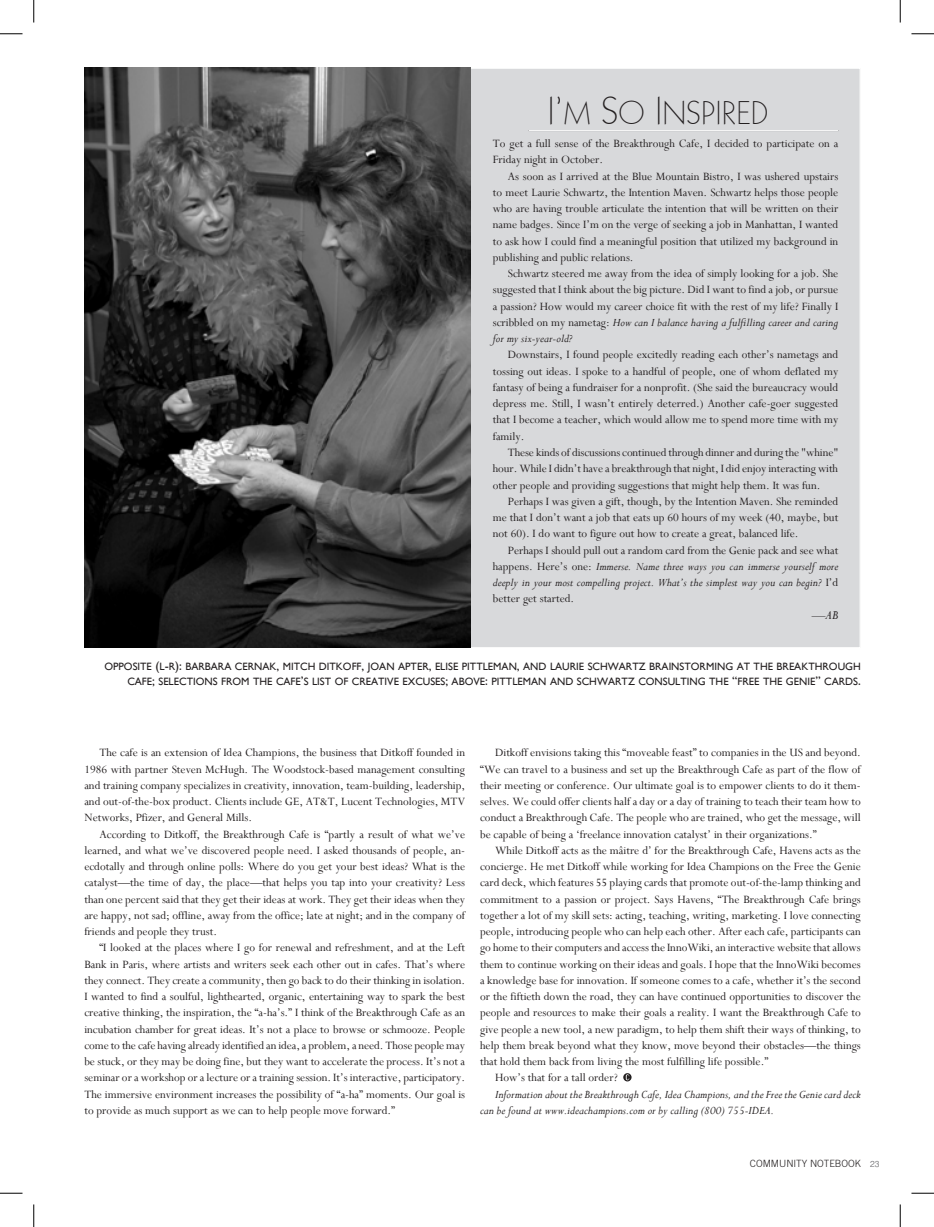
<style>
.page{position:relative;width:934px;height:1227px;background:#fff}
.page>*{position:absolute;margin:0;border:0;box-sizing:border-box;transform-origin:0 0}
.t1{font:31.88px "Geometric 231 BT Light C";color:#231f20}
.t2{font:italic 13.75px "Perpetua";color:#231f20}
.t3{font:12.5px/16.2px "Perpetua";color:#231f20;text-align:justify}
.t4{font:italic 12.5px/16.2px "Perpetua";color:#231f20;text-align:justify}
.t5{font:10.62px/15px "Gill Sans";color:#231f20;text-align:right}
.t6{font:300 10px "Trade Gothic";letter-spacing:-.005em;color:#231f20}
.s1{font-size:37.5px}
.s2{font-style:italic}
.s3{font-style:normal}
.s4{font-size:12.5px}
.s5{font-family:"Swiss 721 BT";font-size:8.75px;color:#5f5f62}
</style>
<div class="page">
<div style="left:85px;top:68px;width:775px;height:579px;background:#d8d9db"></div>
<hr style="left:529px;top:130px;width:309px;height:1px;background:#fff">
<img style="left:84px;top:68px;width:387px;height:579px">
<svg style="left:623px;top:1072px;width:8px;height:9px"></svg>
<svg style="left:626px;top:1074px;width:3px;height:6px"></svg>
<svg style="left:34px;top:0;width:1px;height:22px"></svg>
<svg style="left:0;top:34px;width:22px;height:1px"></svg>
<svg style="left:900px;top:0;width:1px;height:22px"></svg>
<svg style="left:911px;top:34px;width:23px;height:1px"></svg>
<svg style="left:34px;top:1204px;width:1px;height:22px"></svg>
<svg style="left:0;top:1192px;width:22px;height:1px"></svg>
<svg style="left:900px;top:1204px;width:1px;height:22px"></svg>
<svg style="left:911px;top:1192px;width:23px;height:1px"></svg>
<h1 class="t1" style="left:547px;top:92px;width:222px"><span class="s1">I’</span>M <span class="s1">S</span>O <span class="s1">I</span>NSPIRED</h1>
<p class="t3" style="left:493px;top:135px;width:347px">To get a full sense of the Breakthrough Cafe, I decided to participate on a<br>Friday night in October.</p>
<p class="t3" style="left:493px;top:168px;width:347px;text-indent:15px">As soon as I arrived at the Blue Mountain Bistro, I was ushered upstairs to meet Laurie Schwartz, the Intention Maven. Schwartz helps those people who are having trouble articulate the intention that will be written on their name badges. Since I’m on the verge of seeking a job in Manhattan, I wanted to ask how I could find a meaningful position that utilized my background in publishing and public relations.</p>
<p class="t3" style="left:493px;top:265px;width:347px;text-indent:15px">Schwartz steered me away from the idea of simply looking for a job. She suggested that I think about the big picture. Did I want to find a job, or pursue a passion? How would my career choice fit with the rest of my life? Finally I scribbled on my nametag: <span class="s2">How can I balance having a fulfilling career and caring for my six-year-old?</span></p>
<p class="t3" style="left:493px;top:346px;width:347px;text-indent:15px">Downstairs, I found people excitedly reading each other’s nametags and tossing out ideas. I spoke to a handful of people, one of whom deflated my fantasy of being a fundraiser for a nonprofit. (She said the bureaucracy would depress me. Still, I wasn’t entirely deterred.) Another cafe-goer suggested that I become a teacher, which would allow me to spend more time with my family.</p>
<p class="t3" style="left:493px;top:444px;width:347px;text-indent:15px">These kinds of discussions continued through dinner and during the "whine" hour. While I didn’t have a breakthrough that night, I did enjoy interacting with other people and providing suggestions that might help them. It was fun.</p>
<p class="t3" style="left:493px;top:493px;width:347px;text-indent:15px">Perhaps I was given a gift, though, by the Intention Maven. She reminded me that I don’t want a job that eats up 60 hours of my week (40, maybe, but not 60). I do want to figure out how to create a great, balanced life.</p>
<p class="t4" style="left:493px;top:541px;width:347px;text-indent:15px"><span class="s3">Perhaps I should pull out a random card from the Genie pack and see what happens. Here’s one:</span> Immerse. Name three ways you can immerse yourself more deeply in your most compelling project. What’s the simplest way you can begin? <span class="s3">I’d better get started.</span></p>
<p class="t2" style="left:812px;top:606px;width:28px">—AB</p>
<p class="t5" style="left:104px;top:658px;width:758px">OPPOSITE <span class="s4">(</span>L<span class="s4">-</span>R<span class="s4">):</span> BARBARA CERNAK<span class="s4">,</span> MITCH DITKOFF<span class="s4">,</span> JOAN APTER<span class="s4">,</span> ELISE PITTLEMAN<span class="s4">,</span> AND LAURIE SCHWARTZ BRAINSTORMING AT THE BREAKTHROUGH<br>CAFE<span class="s4">;</span> SELECTIONS FROM THE CAFE<span class="s4">’</span>S LIST OF CREATIVE EXCUSES<span class="s4">;</span> ABOVE<span class="s4">:</span> PITTLEMAN AND SCHWARTZ CONSULTING THE <span class="s4">“</span>FREE THE GENIE<span class="s4">”</span> CARDS<span class="s4">.</span></p>
<p class="t3" style="left:84px;top:744px;width:382px;text-indent:15px">The cafe is an extension of Idea Champions, the business that Ditkoff founded in 1986 with partner Steven McHugh. The Woodstock-based management consulting and training company specializes in creativity, innovation, team-building, leadership, and out-of-the-box product. Clients include GE, AT&amp;T, Lucent Technologies, MTV Networks, Pfizer, and General Mills.</p>
<p class="t3" style="left:84px;top:825px;width:382px;text-indent:15px">According to Ditkoff, the Breakthrough Cafe is “partly a result of what we’ve learned, and what we’ve discovered people need. I asked thousands of people, an&shy;ecdotally and through online polls: Where do you get your best ideas? What is the catalyst—the time of day, the place—that helps you tap into your creativity? Less than one percent said that they get their ideas at work. They get their ideas when they are happy, not sad; offline, away from the office; late at night; and in the company of friends and people they trust.</p>
<p class="t3" style="left:84px;top:939px;width:382px;text-indent:15px">“I looked at the places where I go for renewal and refreshment, and at the Left Bank in Paris, where artists and writers seek each other out in cafes. That’s where they connect. They create a community, then go back to do their thinking in isolation.<br>I wanted to find a soulful, lighthearted, organic, entertaining way to spark the best creative thinking, the inspiration, the “a-ha’s.” I think of the Breakthrough Cafe as an incubation chamber for great ideas. It’s not a place to browse or schmooze. People come to the cafe having already identified an idea, a problem, a need. Those people may be stuck, or they may be doing fine, but they want to accelerate the process. It’s not a seminar or a workshop or a lecture or a training session. It’s interactive, participatory.<br>The immersive environment increases the possibility of “a-ha” moments. Our goal is to provide as much support as we can to help people move forward.”</p>
<p class="t3" style="left:480px;top:744px;width:382px;text-indent:15px">Ditkoff envisions taking this “moveable feast” to companies in the US and beyond. “We can travel to a business and set up the Breakthrough Cafe as part of the flow of their meeting or conference. Our ultimate goal is to empower clients to do it them&shy;selves. We could offer clients half a day or a day of training to teach their team how to conduct a Breakthrough Cafe. The people who are trained, who get the message, will be capable of being a ‘freelance innovation catalyst’ in their organizations.”</p>
<p class="t3" style="left:495px;top:841px;width:367px">While Ditkoff acts as the mâitre d’ for the Breakthrough Cafe, Havens acts as the</p>
<p class="t3" style="left:480px;top:858px;width:382px">concierge. He met Ditkoff while working for Idea Champions on the Free the Genie</p>
<p class="t3" style="left:480px;top:874px;width:382px">card deck, which features 55 playing cards that promote out-of-the-lamp thinking and</p>
<p class="t3" style="left:480px;top:890px;width:382px">commitment to a passion or project. Says Havens, “The Breakthrough Cafe brings</p>
<p class="t3" style="left:480px;top:906px;width:382px">together a lot of my skill sets: acting, teaching, writing, marketing. I love connecting</p>
<p class="t3" style="left:480px;top:923px;width:382px">people, introducing people who can help each other. After each cafe, participants can</p>
<p class="t3" style="left:480px;top:939px;width:382px">go home to their computers and access the InnoWiki, an interactive website that allows</p>
<p class="t3" style="left:480px;top:955px;width:382px">them to continue working on their ideas and goals. I hope that the InnoWiki becomes</p>
<p class="t3" style="left:480px;top:971px;width:382px">a knowledge base for innovation. If someone comes to a cafe, whether it’s the second</p>
<p class="t3" style="left:480px;top:988px;width:382px">or the fiftieth down the road, they can have continued opportunities to discover the</p>
<p class="t3" style="left:480px;top:1004px;width:382px">people and resources to make their goals a reality. I want the Breakthrough Cafe to</p>
<p class="t3" style="left:480px;top:1020px;width:382px">give people a new tool, a new paradigm, to help them shift their ways of thinking, to</p>
<p class="t3" style="left:480px;top:1036px;width:382px">help them break beyond what they know, move beyond their obstacles—the things</p>
<p class="t3" style="left:480px;top:1053px;width:290px">that hold them back from living the most fulfilling life possible.”</p>
<p class="t3" style="left:495px;top:1069px;width:124px">How’s that for a tall order?</p>
<p class="t4" style="left:480px;top:1085px;width:382px;text-indent:15px">Information about the Breakthrough Cafe, Idea Champions, and the Free the Genie card deck can be found at www.ideachampions.com or by calling (800) 755-IDEA.</p>
<p class="t6" style="left:750px;top:1157px;width:131px">COMMUNITY NOTEBOOK <span class="s5">23</span></p>
</div>
